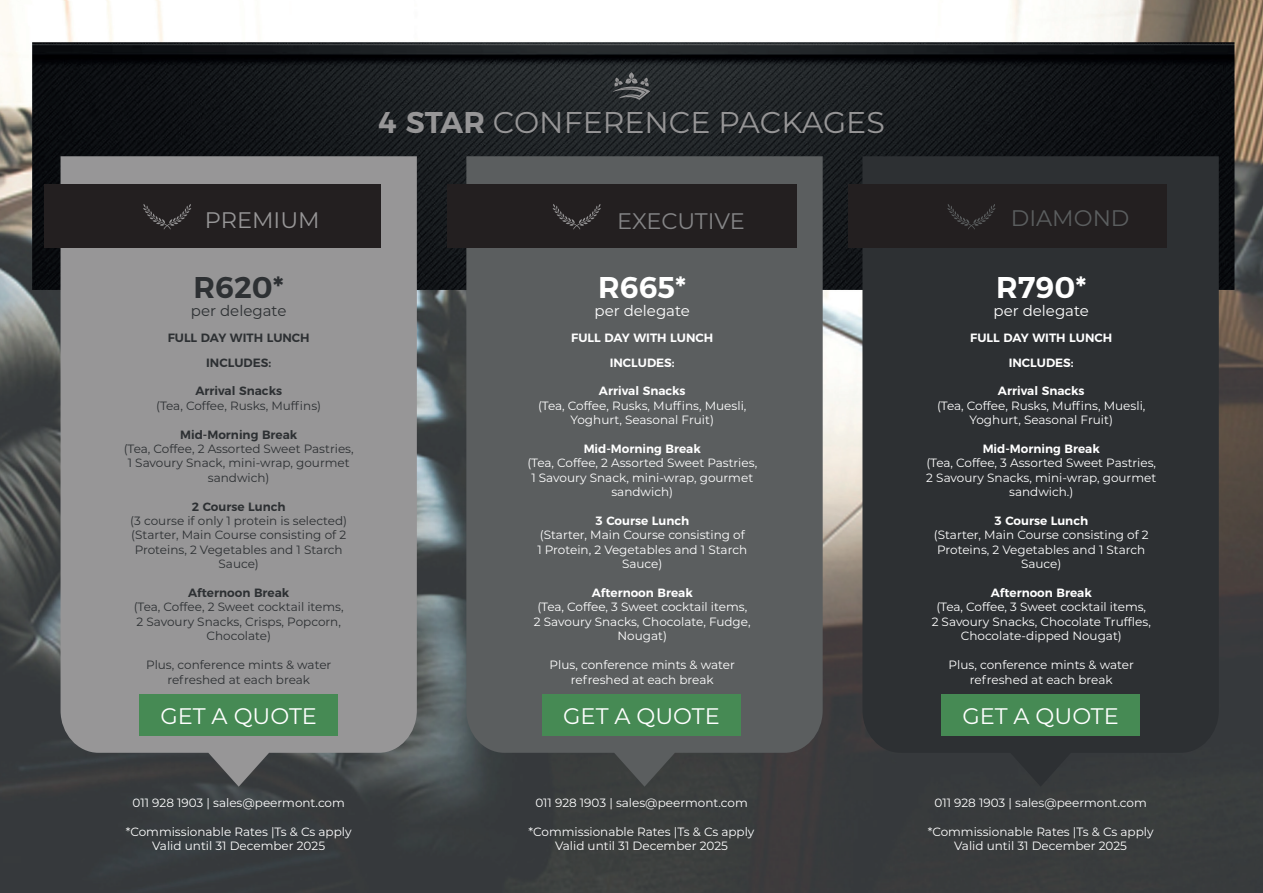
<style>
.page{position:relative;width:1263px;height:893px;background:#fff}
.page>*{position:absolute;margin:0;border:0;box-sizing:border-box;transform-origin:0 0}
.t1{font:30px "Montserrat";color:#979697}
.t2{font:600 30px "Montserrat";color:#fff}
.t3{font:600 30px "Montserrat";color:#2d3033}
.t4{font:22.5px "Montserrat";color:#fff}
.t5{font:22.5px "Montserrat";letter-spacing:-.01em;color:#858587}
.t6{font:22.5px "Montserrat";color:#979697}
.t7{font:22.5px "Montserrat";color:#5b5e5f}
.t8{font:15px "Montserrat";color:#fff}
.t9{font:15px "Montserrat";color:#2d3033}
.t10{font:12px/14.4px "Montserrat";color:#fff;text-align:center}
.t11{font:12px/14.4px "Montserrat";color:#2d3033;text-align:center}
.t12{font:600 12px "Montserrat";color:#fff}
.t13{font:600 12px "Montserrat";color:#2d3033}
.s1{font-weight:600}
</style>
<div class="page">
<img style="left:0;top:0;width:1263px;height:893px">
<img style="left:0;top:1px;width:1262px;height:319px">
<svg style="left:613px;top:72px;width:37px;height:28px"></svg>
<div style="left:61px;top:156px;width:356px;height:631px;background:#979697"></div>
<div style="left:44px;top:184px;width:337px;height:64px;background:#231f20"></div>
<svg style="left:143px;top:204px;width:48px;height:25px"></svg>
<div style="left:862px;top:156px;width:357px;height:631px;background:#2d3033"></div>
<div style="left:848px;top:184px;width:318px;height:64px;background:#231f20"></div>
<svg style="left:947px;top:204px;width:48px;height:25px"></svg>
<div style="left:466px;top:156px;width:357px;height:631px;background:#5b5e5f"></div>
<div style="left:447px;top:184px;width:350px;height:64px;background:#231f20"></div>
<svg style="left:553px;top:204px;width:48px;height:25px"></svg>
<div style="left:140px;top:694px;width:198px;height:42px;background:#468a54"></div>
<div style="left:542px;top:694px;width:199px;height:42px;background:#468a54"></div>
<div style="left:941px;top:694px;width:199px;height:42px;background:#468a54"></div>
<h1 class="t1" style="left:378px;top:102px;width:508px"><span class="s1">4 STAR</span> CONFERENCE PACKAGES</h1>
<h2 class="t6" style="left:205px;top:204px;width:116px">PREMIUM</h2>
<h2 class="t5" style="left:617px;top:206px;width:129px">EXECUTIVE</h2>
<h2 class="t7" style="left:1011px;top:202px;width:120px">DIAMOND</h2>
<h1 class="t3" style="left:193px;top:263px;width:92px">R620*</h1>
<p class="t9" style="left:191px;top:301px;width:97px">per delegate</p>
<h1 class="t2" style="left:598px;top:263px;width:90px">R665*</h1>
<p class="t8" style="left:594px;top:301px;width:97px">per delegate</p>
<h1 class="t2" style="left:996px;top:263px;width:92px">R790*</h1>
<p class="t8" style="left:993px;top:301px;width:97px">per delegate</p>
<p class="t13" style="left:168px;top:328px;width:143px">FULL DAY WITH LUNCH</p>
<p class="t12" style="left:571px;top:328px;width:143px">FULL DAY WITH LUNCH</p>
<p class="t12" style="left:970px;top:328px;width:143px">FULL DAY WITH LUNCH</p>
<p class="t13" style="left:206px;top:353px;width:66px">INCLUDES:</p>
<p class="t13" style="left:195px;top:381px;width:88px">Arrival Snacks</p>
<p class="t11" style="left:156px;top:398px;width:166px">(Tea, Coffee, Rusks, Muffins)</p>
<p class="t13" style="left:180px;top:425px;width:119px">Mid-Morning Break</p>
<p class="t11" style="left:124px;top:441px;width:231px">(Tea, Coffee, 2 Assorted Sweet Pastries,<br>1 Savoury Snack, mini-wrap, gourmet sandwich)</p>
<p class="t13" style="left:192px;top:497px;width:95px">2 Course Lunch</p>
<p class="t11" style="left:130px;top:513px;width:218px">(3 course if only 1 protein is selected) (Starter, Main Course consisting of 2<br>Proteins, 2 Vegetables and 1 Starch<br>Sauce)</p>
<p class="t13" style="left:188px;top:583px;width:103px">Afternoon Break</p>
<p class="t11" style="left:134px;top:600px;width:211px">(Tea, Coffee, 2 Sweet cocktail items,<br>2 Savoury Snacks, Crisps, Popcorn,<br>Chocolate)</p>
<p class="t11" style="left:146px;top:657px;width:187px">Plus, conference mints &amp; water refreshed at each break</p>
<h2 class="t4" style="left:160px;top:700px;width:158px">GET A QUOTE</h2>
<p class="t10" style="left:132px;top:795px;width:214px">011 928 1903 | sales@peermont.com</p>
<p class="t10" style="left:126px;top:824px;width:227px">*Commissionable Rates |Ts &amp; Cs apply<br>Valid until 31 December 2025</p>
<p class="t12" style="left:610px;top:353px;width:66px">INCLUDES:</p>
<p class="t12" style="left:599px;top:381px;width:88px">Arrival Snacks</p>
<p class="t10" style="left:538px;top:398px;width:210px">(Tea, Coffee, Rusks, Muffins, Muesli,<br>Yoghurt, Seasonal Fruit)</p>
<p class="t12" style="left:584px;top:439px;width:119px">Mid-Morning Break</p>
<p class="t10" style="left:527px;top:456px;width:231px">(Tea, Coffee, 2 Assorted Sweet Pastries,<br>1 Savoury Snack, mini-wrap, gourmet sandwich)</p>
<p class="t12" style="left:595px;top:511px;width:95px">3 Course Lunch</p>
<p class="t10" style="left:537px;top:528px;width:211px">(Starter, Main Course consisting of<br>1 Protein, 2 Vegetables and 1 Starch<br>Sauce)</p>
<p class="t12" style="left:592px;top:583px;width:103px">Afternoon Break</p>
<p class="t10" style="left:534px;top:600px;width:218px">(Tea, Coffee, 3 Sweet cocktail items,<br>2 Savoury Snacks, Chocolate, Fudge,<br>Nougat)</p>
<p class="t10" style="left:550px;top:657px;width:187px">Plus, conference mints &amp; water refreshed at each break</p>
<h2 class="t4" style="left:563px;top:700px;width:158px">GET A QUOTE</h2>
<p class="t10" style="left:535px;top:795px;width:214px">011 928 1903 | sales@peermont.com</p>
<p class="t10" style="left:529px;top:824px;width:227px">*Commissionable Rates |Ts &amp; Cs apply<br>Valid until 31 December 2025</p>
<p class="t12" style="left:1009px;top:353px;width:66px">INCLUDES:</p>
<p class="t12" style="left:998px;top:381px;width:88px">Arrival Snacks</p>
<p class="t10" style="left:937px;top:398px;width:210px">(Tea, Coffee, Rusks, Muffins, Muesli,<br>Yoghurt, Seasonal Fruit)</p>
<p class="t12" style="left:983px;top:439px;width:119px">Mid-Morning Break</p>
<p class="t10" style="left:926px;top:456px;width:231px">(Tea, Coffee, 3 Assorted Sweet Pastries,<br>2 Savoury Snacks, mini-wrap, gourmet sandwich.)</p>
<p class="t12" style="left:994px;top:511px;width:95px">3 Course Lunch</p>
<p class="t10" style="left:934px;top:528px;width:216px">(Starter, Main Course consisting of 2<br>Proteins, 2 Vegetables and 1 Starch<br>Sauce)</p>
<p class="t12" style="left:991px;top:583px;width:103px">Afternoon Break</p>
<p class="t10" style="left:932px;top:600px;width:221px">(Tea, Coffee, 3 Sweet cocktail items,<br>2 Savoury Snacks, Chocolate Truffles,<br>Chocolate-dipped Nougat)</p>
<p class="t10" style="left:948px;top:657px;width:187px">Plus, conference mints &amp; water refreshed at each break</p>
<h2 class="t4" style="left:962px;top:700px;width:158px">GET A QUOTE</h2>
<p class="t10" style="left:934px;top:795px;width:214px">011 928 1903 | sales@peermont.com</p>
<p class="t10" style="left:928px;top:824px;width:227px">*Commissionable Rates |Ts &amp; Cs apply<br>Valid until 31 December 2025</p>
</div>
